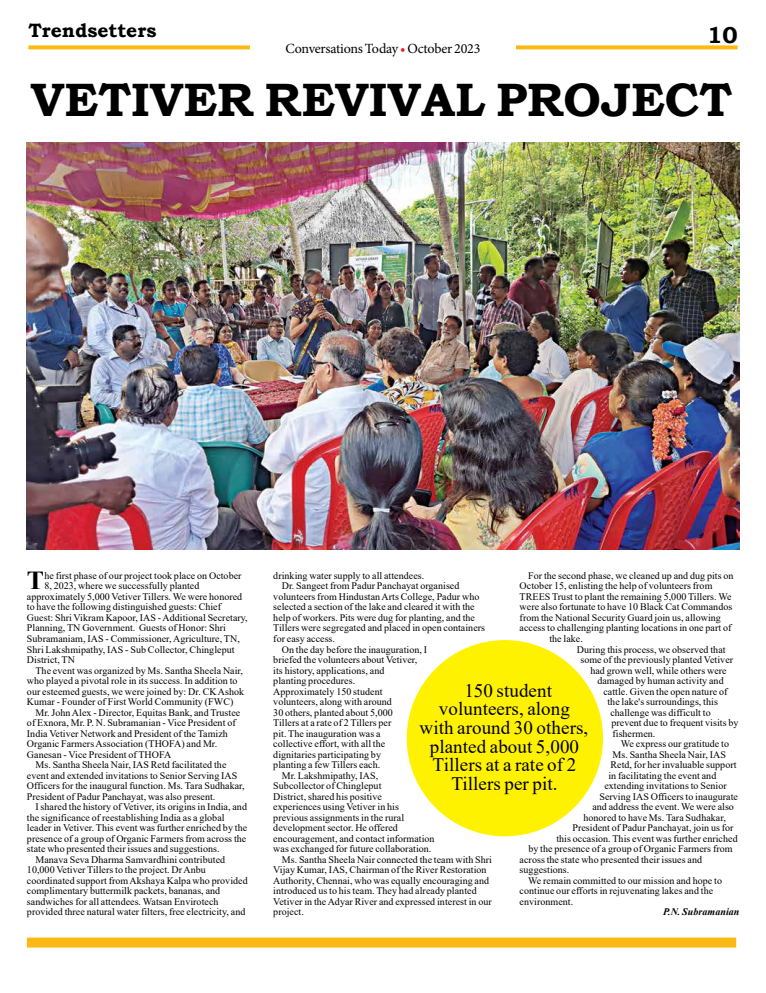
<style>
.page{position:relative;width:766px;height:993px;background:#fff}
.page>*{position:absolute;margin:0;border:0;box-sizing:border-box;transform-origin:0 0}
.t1{font:700 46.8px "Bookman Old Style";color:#000}
.t2{font:700 25.9px "Times New Roman";color:#000}
.t3{font:700 23px "Bookman Old Style";color:#000}
.t4{font:700 19.3px "Bookman Old Style";color:#000}
.t5{font:19px/18.5px "Times New Roman";letter-spacing:.005em;color:#000;text-align:center}
.t6{font:14px "Minion Pro";letter-spacing:-.015em;color:#000}
.t7{font:10px "Times New Roman";letter-spacing:.005em;color:#000}
.t8{font:italic 700 10px "Times New Roman";letter-spacing:.005em;color:#000}
.s1{color:#e71d24}
</style>
<div class="page">
<svg style="left:28px;top:45px;width:709px;height:4px;background:#fdc02b"></svg>
<div style="left:250px;top:43px;width:266px;height:13px;background:#fff"></div>
<div style="left:27px;top:937px;width:709px;height:10px;background:#fdb913"></div>
<img style="left:27px;top:143px;width:712px;height:406px">
<div style="left:406px;top:639px;width:197px;height:197px;background:#fff200;border-radius:50%"></div>
<h3 class="t4" style="left:28px;top:16px;width:129px">Trendsetters</h3>
<h3 class="t3" style="left:707px;top:18px;width:32px">10</h3>
<h3 class="t6" style="left:285px;top:39px;width:196px">Conversations Today <span class="s1">•</span> October 2023</h3>
<h1 class="t1" style="left:31px;top:66px;width:702px">VETIVER REVIVAL PROJECT</h1>
<h2 class="t2" style="left:27px;top:562px;width:19px">T</h2>
<p class="t7" style="left:44px;top:568px;width:199px">he first phase of our project took place on October</p>
<p class="t7" style="left:44px;top:579px;width:157px">8, 2023, where we successfully planted</p>
<p class="t7" style="left:27px;top:589px;width:217px">approximately 5,000 Vetiver Tillers. We were honored</p>
<p class="t7" style="left:27px;top:600px;width:196px">to have the following distinguished guests: Chief</p>
<p class="t7" style="left:27px;top:610px;width:222px">Guest: Shri Vikram Kapoor, IAS - Additional Secretary,</p>
<p class="t7" style="left:27px;top:621px;width:200px">Planning, TN Government. Guests of Honor: Shri</p>
<p class="t7" style="left:27px;top:631px;width:214px">Subramaniam, IAS - Commissioner, Agriculture, TN,</p>
<p class="t7" style="left:27px;top:642px;width:209px">Shri Lakshmipathy, IAS - Sub Collector, Chingleput</p>
<p class="t7" style="left:27px;top:652px;width:49px">District, TN</p>
<p class="t7" style="left:35px;top:663px;width:209px">The event was organized by Ms. Santha Sheela Nair,</p>
<p class="t7" style="left:27px;top:673px;width:212px">who played a pivotal role in its success. In addition to</p>
<p class="t7" style="left:27px;top:684px;width:219px">our esteemed guests, we were joined by: Dr. CK Ashok</p>
<p class="t7" style="left:27px;top:694px;width:208px">Kumar - Founder of First World Community (FWC)</p>
<p class="t7" style="left:35px;top:705px;width:206px">Mr. John Alex - Director, Equitas Bank, and Trustee</p>
<p class="t7" style="left:27px;top:715px;width:210px">of Exnora, Mr. P. N. Subramanian - Vice President of</p>
<p class="t7" style="left:27px;top:726px;width:202px">India Vetiver Network and President of the Tamizh</p>
<p class="t7" style="left:27px;top:736px;width:192px">Organic Farmers Association (THOFA) and Mr.</p>
<p class="t7" style="left:27px;top:747px;width:146px">Ganesan - Vice President of THOFA</p>
<p class="t7" style="left:35px;top:757px;width:192px">Ms. Santha Sheela Nair, IAS Retd facilitated the</p>
<p class="t7" style="left:27px;top:768px;width:212px">event and extended invitations to Senior Serving IAS</p>
<p class="t7" style="left:27px;top:778px;width:219px">Officers for the inaugural function. Ms. Tara Sudhakar,</p>
<p class="t7" style="left:27px;top:789px;width:190px">President of Padur Panchayat, was also present.</p>
<p class="t7" style="left:35px;top:799px;width:213px">I shared the history of Vetiver, its origins in India, and</p>
<p class="t7" style="left:27px;top:810px;width:199px">the significance of reestablishing India as a global</p>
<p class="t7" style="left:27px;top:820px;width:222px">leader in Vetiver. This event was further enriched by the</p>
<p class="t7" style="left:27px;top:831px;width:221px">presence of a group of Organic Farmers from across the</p>
<p class="t7" style="left:27px;top:841px;width:194px">state who presented their issues and suggestions.</p>
<p class="t7" style="left:35px;top:852px;width:191px">Manava Seva Dharma Samvardhini contributed</p>
<p class="t7" style="left:27px;top:862px;width:180px">10,000 Vetiver Tillers to the project. Dr Anbu</p>
<p class="t7" style="left:27px;top:873px;width:222px">coordinated support from Akshaya Kalpa who provided</p>
<p class="t7" style="left:27px;top:883px;width:195px">complimentary buttermilk packets, bananas, and</p>
<p class="t7" style="left:27px;top:894px;width:193px">sandwiches for all attendees. Watsan Envirotech</p>
<p class="t7" style="left:27px;top:904px;width:220px">provided three natural water filters, free electricity, and</p>
<p class="t7" style="left:528px;top:568px;width:207px">For the second phase, we cleaned up and dug pits on</p>
<p class="t7" style="left:519px;top:579px;width:194px">October 15, enlisting the help of volunteers from</p>
<p class="t7" style="left:519px;top:589px;width:213px">TREES Trust to plant the remaining 5,000 Tillers. We</p>
<p class="t7" style="left:519px;top:600px;width:214px">were also fortunate to have 10 Black Cat Commandos</p>
<p class="t7" style="left:519px;top:610px;width:203px">from the National Security Guard join us, allowing</p>
<p class="t7" style="left:519px;top:621px;width:213px">access to challenging planting locations in one part of</p>
<p class="t7" style="left:549px;top:631px;width:35px">the lake.</p>
<p class="t7" style="left:576px;top:642px;width:150px">During this process, we observed that</p>
<p class="t7" style="left:580px;top:652px;width:154px">some of the previously planted Vetiver</p>
<p class="t7" style="left:590px;top:663px;width:138px">had grown well, while others were</p>
<p class="t7" style="left:597px;top:673px;width:128px">damaged by human activity and</p>
<p class="t7" style="left:603px;top:684px;width:125px">cattle. Given the open nature of</p>
<p class="t7" style="left:607px;top:694px;width:112px">the lake's surroundings, this</p>
<p class="t7" style="left:610px;top:705px;width:102px">challenge was difficult to</p>
<p class="t7" style="left:611px;top:715px;width:129px">prevent due to frequent visits by</p>
<p class="t7" style="left:612px;top:726px;width:44px">fishermen.</p>
<p class="t7" style="left:620px;top:736px;width:110px">We express our gratitude to</p>
<p class="t7" style="left:612px;top:747px;width:115px">Ms. Santha Sheela Nair, IAS</p>
<p class="t7" style="left:610px;top:757px;width:128px">Retd, for her invaluable support</p>
<p class="t7" style="left:608px;top:768px;width:109px">in facilitating the event and</p>
<p class="t7" style="left:604px;top:778px;width:124px">extending invitations to Senior</p>
<p class="t7" style="left:599px;top:789px;width:140px">Serving IAS Officers to inaugurate</p>
<p class="t7" style="left:592px;top:799px;width:143px">and address the event. We were also</p>
<p class="t7" style="left:583px;top:810px;width:144px">honored to have Ms. Tara Sudhakar,</p>
<p class="t7" style="left:572px;top:820px;width:163px">President of Padur Panchayat, join us for</p>
<p class="t7" style="left:556px;top:831px;width:183px">this occasion. This event was further enriched</p>
<p class="t7" style="left:528px;top:841px;width:206px">by the presence of a group of Organic Farmers from</p>
<p class="t7" style="left:519px;top:852px;width:184px">across the state who presented their issues and</p>
<p class="t7" style="left:519px;top:862px;width:51px">suggestions.</p>
<p class="t7" style="left:528px;top:873px;width:195px">We remain committed to our mission and hope to</p>
<p class="t7" style="left:519px;top:883px;width:195px">continue our efforts in rejuvenating lakes and the</p>
<p class="t7" style="left:519px;top:894px;width:55px">environment.</p>
<p class="t8" style="left:663px;top:904px;width:78px">P.N. Subramanian</p>
<p class="t7" style="left:273px;top:568px;width:152px">drinking water supply to all attendees.</p>
<p class="t7" style="left:282px;top:579px;width:179px">Dr. Sangeet from Padur Panchayat organised</p>
<p class="t7" style="left:273px;top:589px;width:207px">volunteers from Hindustan Arts College, Padur who</p>
<p class="t7" style="left:273px;top:600px;width:203px">selected a section of the lake and cleared it with the</p>
<p class="t7" style="left:273px;top:610px;width:203px">help of workers. Pits were dug for planting, and the</p>
<p class="t7" style="left:273px;top:621px;width:213px">Tillers were segregated and placed in open containers</p>
<p class="t7" style="left:273px;top:631px;width:63px">for easy access.</p>
<p class="t7" style="left:282px;top:642px;width:147px">On the day before the inauguration, I</p>
<p class="t7" style="left:273px;top:652px;width:146px">briefed the volunteers about Vetiver,</p>
<p class="t7" style="left:273px;top:663px;width:113px">its history, applications, and</p>
<p class="t7" style="left:273px;top:673px;width:83px">planting procedures.</p>
<p class="t7" style="left:273px;top:684px;width:111px">Approximately 150 student</p>
<p class="t7" style="left:273px;top:694px;width:120px">volunteers, along with around</p>
<p class="t7" style="left:273px;top:705px;width:121px">30 others, planted about 5,000</p>
<p class="t7" style="left:273px;top:715px;width:119px">Tillers at a rate of 2 Tillers per</p>
<p class="t7" style="left:273px;top:726px;width:109px">pit. The inauguration was a</p>
<p class="t7" style="left:273px;top:736px;width:113px">collective effort, with all the</p>
<p class="t7" style="left:273px;top:747px;width:109px">dignitaries participating by</p>
<p class="t7" style="left:273px;top:757px;width:108px">planting a few Tillers each.</p>
<p class="t7" style="left:282px;top:768px;width:98px">Mr. Lakshmipathy, IAS,</p>
<p class="t7" style="left:273px;top:778px;width:110px">Subcollector of Chingleput</p>
<p class="t7" style="left:273px;top:789px;width:110px">District, shared his positive</p>
<p class="t7" style="left:273px;top:799px;width:127px">experiences using Vetiver in his</p>
<p class="t7" style="left:273px;top:810px;width:132px">previous assignments in the rural</p>
<p class="t7" style="left:273px;top:820px;width:126px">development sector. He offered</p>
<p class="t7" style="left:273px;top:831px;width:163px">encouragement, and contact information</p>
<p class="t7" style="left:273px;top:841px;width:160px">was exchanged for future collaboration.</p>
<p class="t7" style="left:282px;top:852px;width:212px">Ms. Santha Sheela Nair connected the team with Shri</p>
<p class="t7" style="left:273px;top:862px;width:215px">Vijay Kumar, IAS, Chairman of the River Restoration</p>
<p class="t7" style="left:273px;top:873px;width:217px">Authority, Chennai, who was equally encouraging and</p>
<p class="t7" style="left:273px;top:883px;width:205px">introduced us to his team. They had already planted</p>
<p class="t7" style="left:273px;top:894px;width:220px">Vetiver in the Adyar River and expressed interest in our</p>
<p class="t7" style="left:273px;top:904px;width:32px">project.</p>
<h3 class="t5" style="left:419px;top:680px;width:170px">150 student volunteers, along with around 30 others, planted about 5,000<br>Tillers at a rate of 2<br>Tillers per pit.</h3>
</div>
